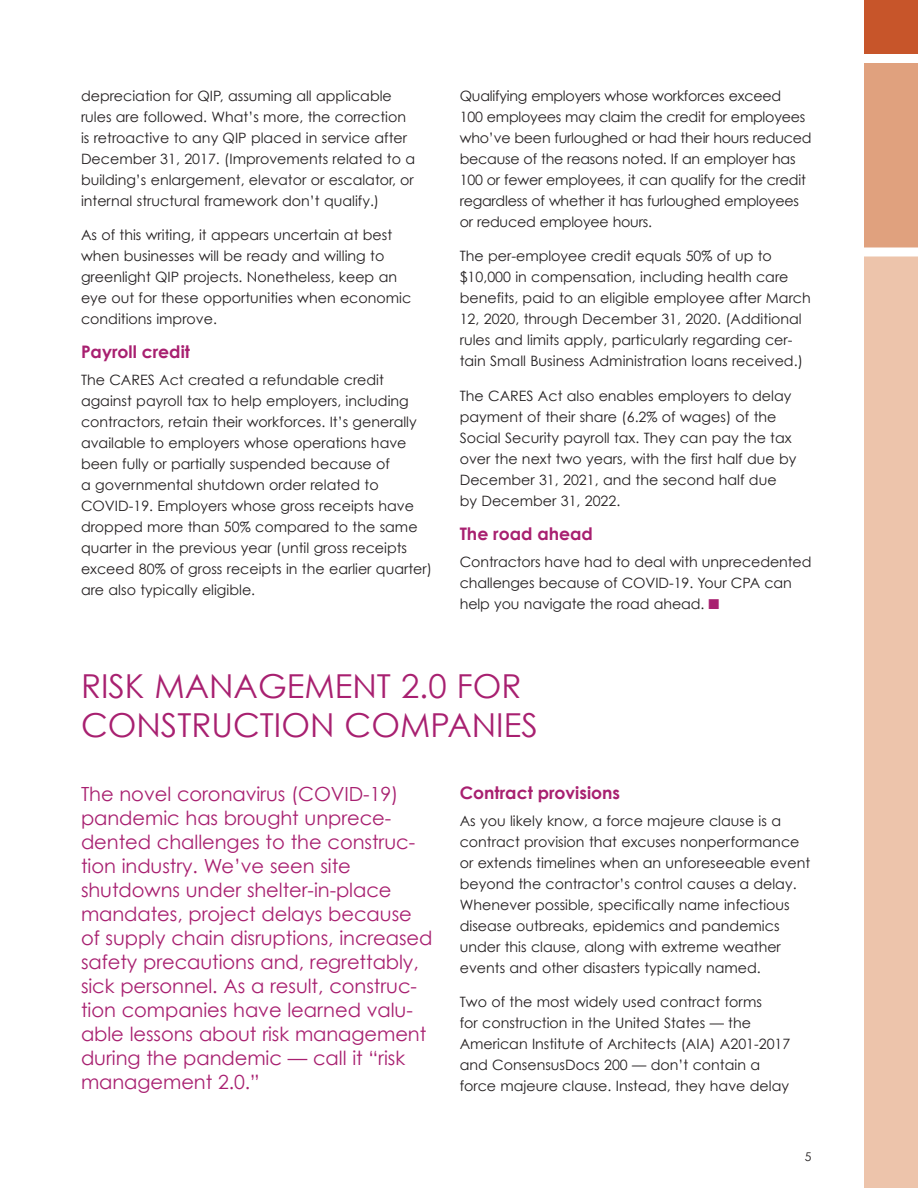
<style>
.page{position:relative;width:918px;height:1188px;background:#fff}
.page>*{position:absolute;margin:0;border:0;box-sizing:border-box;transform-origin:0 0}
.t1{font:33px/39.6px "Century Gothic";color:#a82070}
.t2{font:19.5px/24px "Century Gothic";letter-spacing:-.005em;color:#a82070}
.t3{font:700 17.25px "Century Gothic";color:#a82070}
.t4{font:14.25px/21px "Century Gothic";color:#231f20}
.t5{font:12px "Century Gothic";color:#231f20}
.s1{color:#a82070}
</style>
<div class="page">
<div style="left:864px;top:0;width:54px;height:54px;background:#c7552a"></div>
<div style="left:864px;top:63px;width:54px;height:185px;background:#e0a17e"></div>
<div style="left:864px;top:256px;width:54px;height:932px;background:#edc4ab"></div>
<div style="left:864px;top:247px;width:54px;height:9px;background:#fff"></div>
<p class="t4" style="left:81px;top:85px;width:336px">depreciation for QIP, assuming all applicable rules are followed. What’s more, the correction is retroactive to any QIP placed in service after December 31, 2017. (Improvements related to a building’s enlargement, elevator or escalator, or internal structural framework don’t qualify.)</p>
<p class="t4" style="left:81px;top:224px;width:332px">As of this writing, it appears uncertain at best when businesses will be ready and willing to greenlight QIP projects. Nonetheless, keep an eye out for these opportunities when economic conditions improve.</p>
<p class="t3" style="left:81px;top:341px;width:111px">Payroll credit</p>
<p class="t4" style="left:81px;top:370px;width:353px">The CARES Act created a refundable credit against payroll tax to help employers, including contractors, retain their workforces. It’s generally available to employers whose operations have been fully or partially suspended because of<br>a governmental shutdown order related to COVID-19. Employers whose gross receipts have dropped more than 50% compared to the same quarter in the previous year (until gross receipts exceed 80% of gross receipts in the earlier quarter) are also typically eligible.</p>
<p class="t4" style="left:460px;top:85px;width:353px">Qualifying employers whose workforces exceed<br>100 employees may claim the credit for employees who’ve been furloughed or had their hours reduced because of the reasons noted. If an employer has 100 or fewer employees, it can qualify for the credit regardless of whether it has furloughed employees or reduced employee hours.</p>
<p class="t4" style="left:460px;top:245px;width:353px">The per-employee credit equals 50% of up to $10,000 in compensation, including health care benefits, paid to an eligible employee after March 12, 2020, through December 31, 2020. (Additional rules and limits apply, particularly regarding cer&shy;tain Small Business Administration loans received.)</p>
<p class="t4" style="left:460px;top:385px;width:338px">The CARES Act also enables employers to delay payment of their share (6.2% of wages) of the Social Security payroll tax. They can pay the tax over the next two years, with the first half due by December 31, 2021, and the second half due by December 31, 2022.</p>
<p class="t3" style="left:460px;top:523px;width:135px">The road ahead</p>
<p class="t4" style="left:460px;top:551px;width:353px">Contractors have had to deal with unprecedented challenges because of COVID-19. Your CPA can help you navigate the road ahead. <span class="s1">■</span></p>
<h1 class="t1" style="left:81px;top:665px;width:458px">RISK MANAGEMENT 2.0 FOR<br>CONSTRUCTION COMPANIES</h1>
<p class="t2" style="left:81px;top:781px;width:353px">The novel coronavirus (COVID-19) pandemic has brought unprece&shy;dented challenges to the construc&shy;tion industry. We’ve seen site shutdowns under shelter-in-place mandates, project delays because of supply chain disruptions, increased safety precautions and, regrettably, sick personnel. As a result, construc&shy;tion companies have learned valu&shy;able lessons about risk management during the pandemic — call it “risk management 2.0.”</p>
<p class="t3" style="left:460px;top:782px;width:162px">Contract provisions</p>
<p class="t4" style="left:460px;top:810px;width:352px">As you likely know, a force majeure clause is a contract provision that excuses nonperformance or extends timelines when an unforeseeable event beyond the contractor’s control causes a delay.<br>Whenever possible, specifically name infectious disease outbreaks, epidemics and pandemics under this clause, along with extreme weather events and other disasters typically named.</p>
<p class="t4" style="left:460px;top:992px;width:332px">Two of the most widely used contract forms<br>for construction in the United States — the American Institute of Architects (AIA) A201-2017 and ConsensusDocs 200 — don’t contain a force majeure clause. Instead, they have delay</p>
<p class="t5" style="left:805px;top:1149px;width:8px">5</p>
</div>
